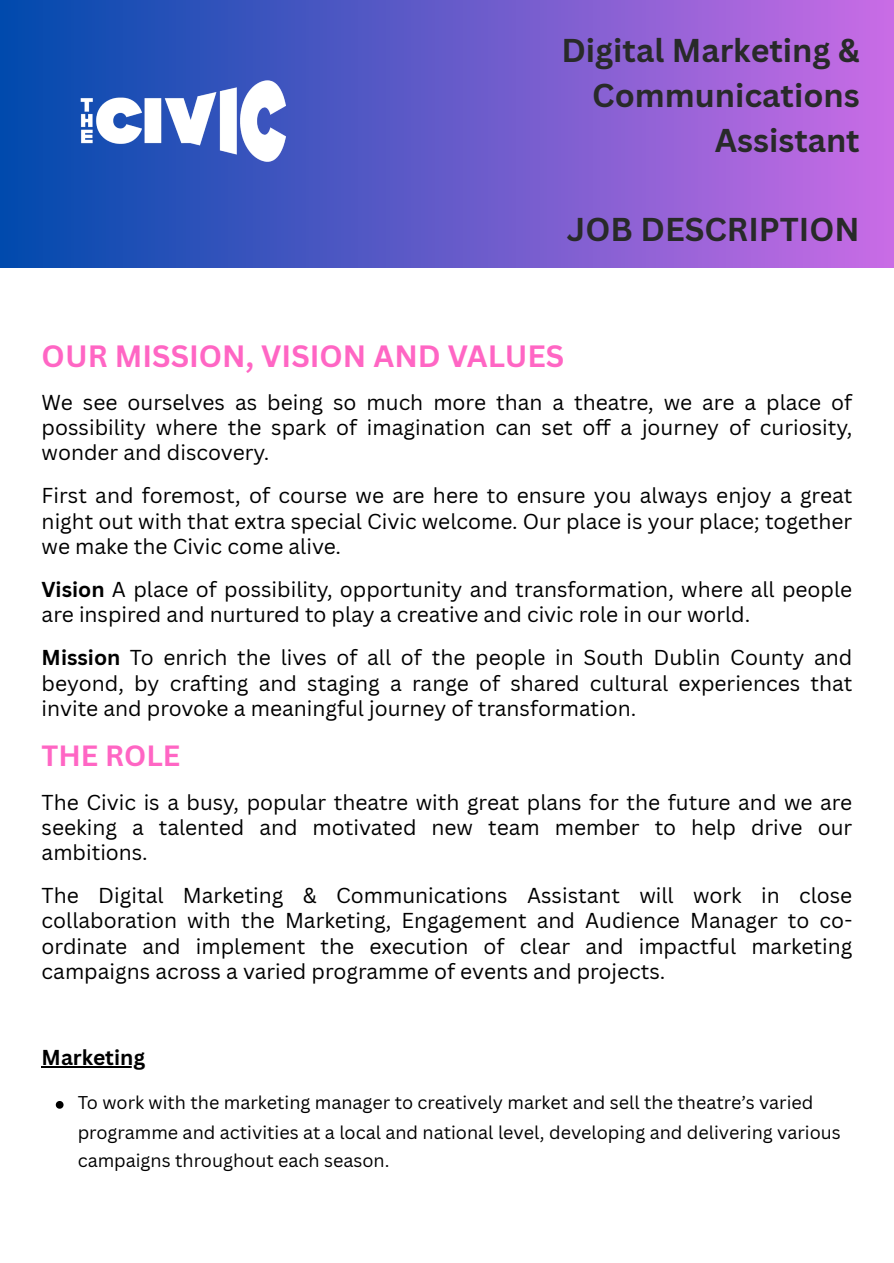
<style>
.page{position:relative;width:894px;height:1263px;background:#fff}
.page>*{position:absolute;margin:0;border:0;box-sizing:border-box;transform-origin:0 0}
.t1{font:700 32.1px/44.7px "Canva Sans";color:#282a29;text-align:right}
.t2{font:700 30px "Canva Sans";color:#ff66c4}
.t3{font:700 28.5px "Canva Sans";color:#ff66c4}
.t4{font:21px/25.3px "Canva Sans";color:#000;text-align:justify}
.t5{font:700 21px "Canva Sans";color:#000}
.t6{font:18px/28.7px "Canva Sans";color:#000}
.s1{font-weight:700}
</style>
<div class="page">
<div style="left:0;top:0;width:893px;height:268px;background:linear-gradient(to right,#004aad,#c96ce6)"></div>
<img style="left:49px;top:45px;width:268px;height:153px">
<hr style="left:42px;top:1066px;width:103px;height:2px;background:#000">
<svg style="left:56px;top:1101px;width:7px;height:8px"></svg>
<p class="t1" style="left:561px;top:28px;width:300px">Digital Marketing &amp;<br>Communications<br>Assistant</p>
<p class="t1" style="left:566px;top:206px;width:294px">JOB DESCRIPTION</p>
<h1 class="t2" style="left:42px;top:335px;width:524px">OUR MISSION, VISION AND VALUES</h1>
<h3 class="t4" style="left:42px;top:389px;width:811px">We see ourselves as being so much more than a theatre, we are a place of possibility where the spark of imagination can set off a journey of curiosity, wonder and discovery.</h3>
<h3 class="t4" style="left:42px;top:482px;width:811px">First and foremost, of course we are here to ensure you always enjoy a great night out with that extra special Civic welcome. Our place is your place; together we make the Civic come alive.</h3>
<p class="t4" style="left:42px;top:577px;width:811px;line-height:24.8px"><span class="s1">Vision</span> A place of possibility, opportunity and transformation, where all people are inspired and nurtured to play a creative and civic role in our world.</p>
<p class="t4" style="left:42px;top:644px;width:811px"><span class="s1">Mission</span> To enrich the lives of all of the people in South Dublin County and beyond, by crafting and staging a range of shared cultural experiences that invite and provoke a meaningful journey of transformation.</p>
<p class="t3" style="left:42px;top:736px;width:140px">THE ROLE</p>
<h3 class="t4" style="left:42px;top:789px;width:812px;line-height:24.8px">The Civic is a busy, popular theatre with great plans for the future and we are seeking a talented and motivated new team member to help drive our ambitions.</h3>
<h3 class="t4" style="left:42px;top:883px;width:812px">The Digital Marketing &amp; Communications Assistant will work in close collaboration with the Marketing, Engagement and Audience Manager to co&shy;ordinate and implement the execution of clear and impactful marketing campaigns across a varied programme of events and projects.</h3>
<p class="t5" style="left:42px;top:1043px;width:105px">Marketing</p>
<p class="t6" style="left:78px;top:1088px;width:764px">To work with the marketing manager to creatively market and sell the theatre’s varied programme and activities at a local and national level, developing and delivering various campaigns throughout each season.</p>
</div>
